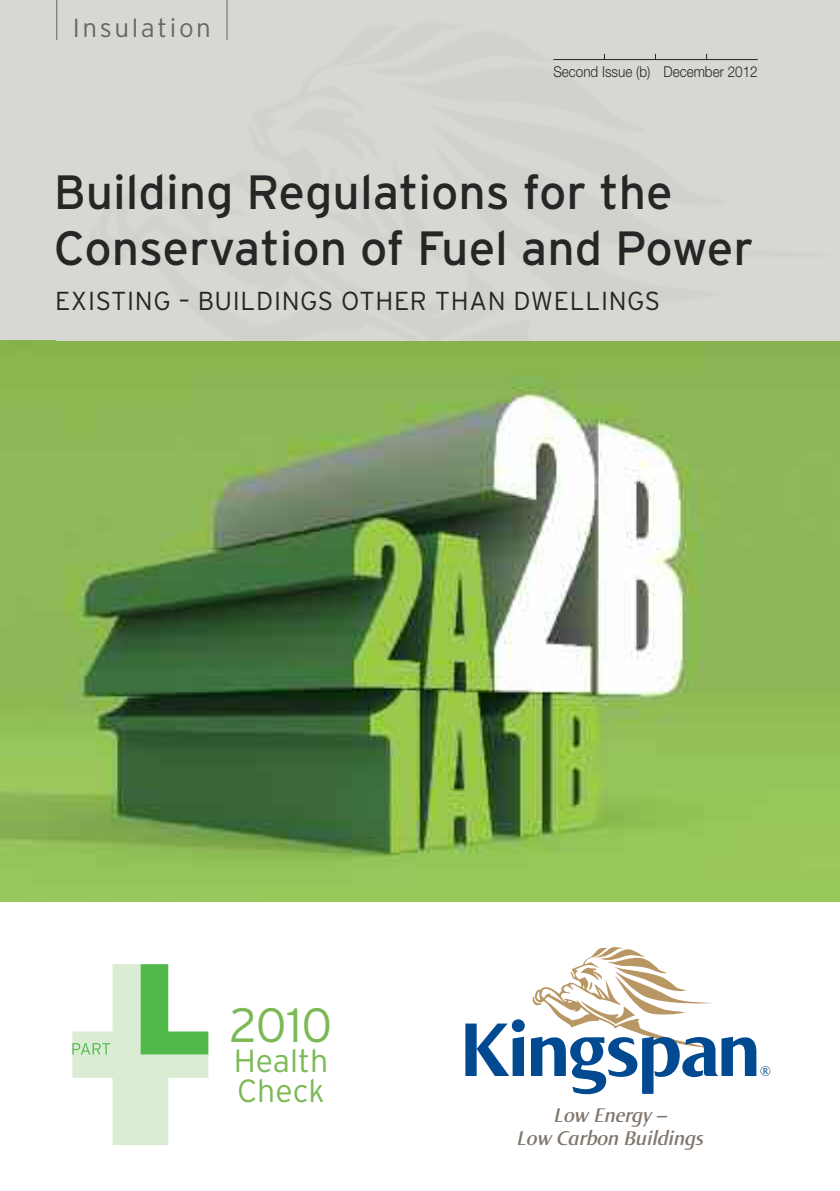
<style>
.page{position:relative;width:840px;height:1191px;background:#fff}
.page>*{position:absolute;margin:0;border:0;box-sizing:border-box;transform-origin:0 0}
.t1{font:48px/56px "Interstate";color:#272627}
.t2{font:300 48px "Interstate";color:#7ab954}
.t3{font:300 32px/30px "Interstate";color:#7ab954}
.t4{font:300 26px "Interstate";letter-spacing:.025em;color:#272627}
.t5{font:300 26px "Interstate";letter-spacing:.1em;color:#686768}
.t6{font:italic 600 21px/23px "Norma";color:#82776c;text-align:center}
.t7{font:300 15px "Helvetica Neue";color:#272627;scale:.9 1}
</style>
<div class="page">
<img style="left:0;top:340px;width:839px;height:561px">
<div style="left:0;top:0;width:839px;height:340px;background:#d8d8d2"></div>
<svg style="left:465px;top:947px;width:304px;height:147px"></svg>
<hr style="left:56px;top:0;width:1px;height:40px;background:#686768">
<hr style="left:226px;top:0;width:1px;height:40px;background:#686768">
<hr style="left:553px;top:59px;width:204px;height:1px;background:#272627">
<svg style="left:72px;top:964px;width:136px;height:181px"></svg>
<p class="t5" style="left:73px;top:13px;width:140px">Insulation</p>
<p class="t7" style="left:553px;top:66px;width:228px">Second Issue (b) December 2012</p>
<p class="t1" style="left:54px;top:165px;width:700px">Building Regulations for the<br>Conservation of Fuel and Power</p>
<p class="t4" style="left:55px;top:286px;width:606px">EXISTING – BUILDINGS OTHER THAN DWELLINGS</p>
<p class="t2" style="left:229px;top:997px;width:104px">2010</p>
<p class="t3" style="left:233px;top:1046px;width:96px">Health<br>Check</p>
<p class="t6" style="left:516px;top:1103px;width:188px">Low Energy –<br>Low Carbon Buildings</p>
</div>
